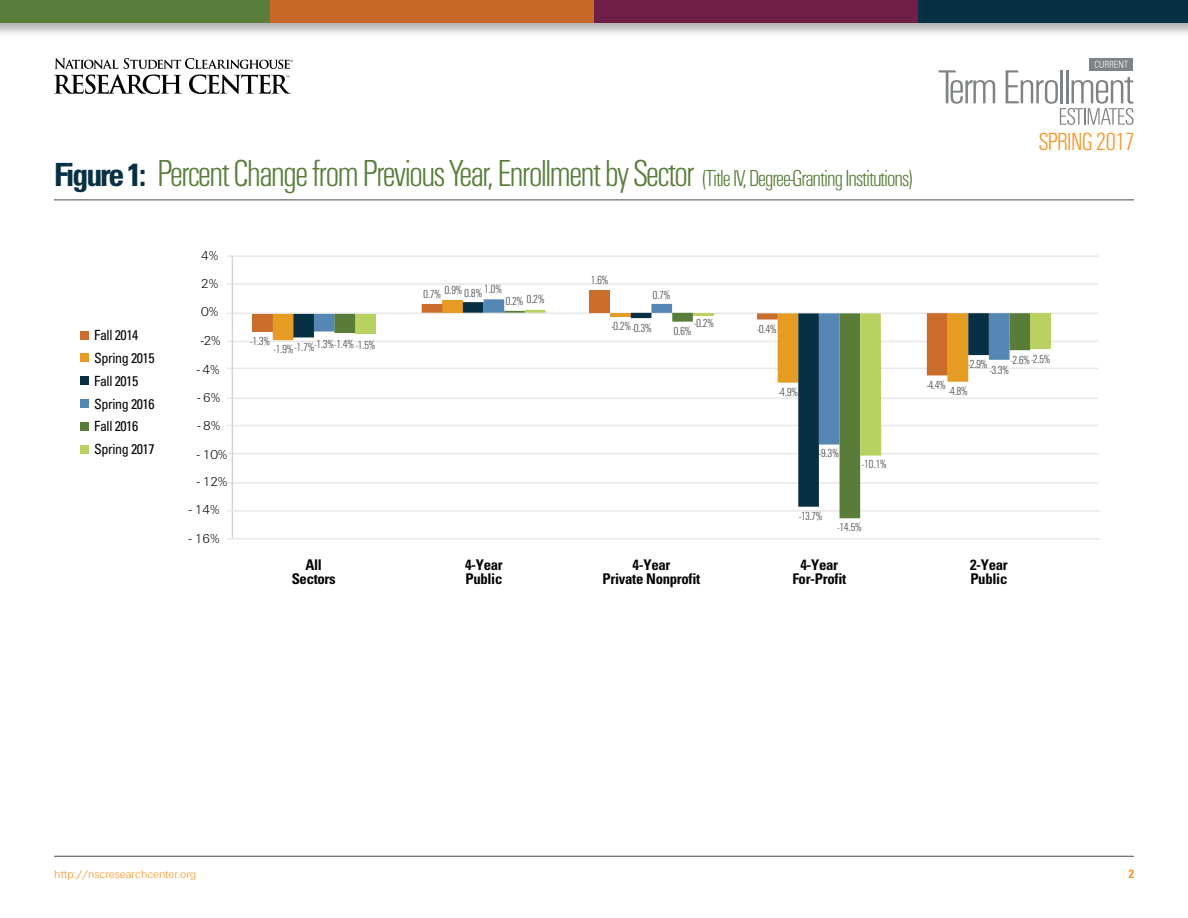
<style>
.page{position:relative;width:1188px;height:918px;background:#fff}
.page>*{position:absolute;margin:0;border:0;box-sizing:border-box;transform-origin:0 0}
.t1{font:39px "Univers Light Cond DTC";letter-spacing:-.07em;color:#597d3a}
.t2{font:25.65px "Univers Light Cond DTC";letter-spacing:-.05em;color:#f79320}
.t3{font:700 condensed 14.7px/14.7px "Univers";letter-spacing:-.02em;color:#050504;text-align:center}
.t4{font:condensed 14.1px/22.8px "Univers";letter-spacing:-.03em;color:#050504}
.t5{font:13.35px/28.7px "Univers Light DTC";letter-spacing:-.03em;color:#050504}
.t6{font:12px "Univers Light Cond DTC";color:#414042}
.t7{font:12px "Univers Light DTC";color:#f79320}
.t8{font:700 condensed 12px "Univers";color:#f79320}
.s1{font-family:"Univers";font-weight:700;font-stretch:condensed;font-size:31.95px;color:#063043}
.s2{font-size:24px}
</style>
<div class="page">
<hr style="left:54px;top:856px;width:1080px;height:1px;background:#4a4a4c">
<svg style="left:54px;top:58px;width:239px;height:36px"></svg>
<div style="left:0;top:0;width:270px;height:23px;background:#597d3a"></div>
<div style="left:270px;top:0;width:324px;height:23px;background:#c76728"></div>
<div style="left:594px;top:0;width:324px;height:23px;background:#6f1f46"></div>
<div style="left:918px;top:0;width:270px;height:23px;background:#063043"></div>
<hr style="left:54px;top:200px;width:1080px;height:1px;background:#4a4a4c">
<svg style="left:939px;top:70px;width:56px;height:34px"></svg>
<svg style="left:1089px;top:58px;width:44px;height:3px"></svg>
<svg style="left:1006px;top:61px;width:127px;height:64px"></svg>
<hr style="left:227px;top:341px;width:871px;height:1px;background:#e8e8e9">
<hr style="left:227px;top:255px;width:871px;height:2px;background:#e8e8e9">
<hr style="left:227px;top:283px;width:871px;height:2px;background:#e8e8e9">
<hr style="left:227px;top:368px;width:871px;height:1px;background:#e8e8e9">
<hr style="left:227px;top:398px;width:871px;height:1px;background:#e8e8e9">
<hr style="left:227px;top:313px;width:871px;height:1px;background:#e8e8e9">
<hr style="left:227px;top:453px;width:871px;height:1px;background:#e8e8e9">
<hr style="left:227px;top:425px;width:871px;height:1px;background:#e8e8e9">
<hr style="left:227px;top:482px;width:871px;height:2px;background:#e8e8e9">
<hr style="left:232px;top:256px;width:1px;height:283px;background:#d1d2d3">
<hr style="left:227px;top:510px;width:874px;height:2px;background:#e8e8e9">
<hr style="left:227px;top:538px;width:874px;height:2px;background:#e8e8e9">
<div style="left:252px;top:314px;width:20px;height:18px;background:#cb6c2a"></div>
<div style="left:355px;top:314px;width:21px;height:20px;background:#b9d160"></div>
<svg style="left:273px;top:314px;width:82px;height:26px"></svg>
<svg style="left:757px;top:313px;width:124px;height:205px"></svg>
<div style="left:1030px;top:313px;width:21px;height:36px;background:#b9d160"></div>
<svg style="left:927px;top:313px;width:103px;height:69px"></svg>
<div style="left:442px;top:301px;width:21px;height:12px;background:#e69b22"></div>
<svg style="left:463px;top:299px;width:83px;height:14px"></svg>
<svg style="left:422px;top:304px;width:20px;height:9px"></svg>
<hr style="left:610px;top:313px;width:21px;height:3px;background:#e69b22">
<svg style="left:631px;top:304px;width:62px;height:18px"></svg>
<div style="left:589px;top:290px;width:21px;height:23px;background:#cb6c2a"></div>
<hr style="left:693px;top:313px;width:21px;height:3px;background:#b9d160">
<div style="left:81px;top:354px;width:8px;height:8px;background:#e69b22"></div>
<div style="left:81px;top:377px;width:8px;height:8px;background:#083043"></div>
<div style="left:81px;top:400px;width:8px;height:8px;background:#5487b4"></div>
<div style="left:81px;top:422px;width:8px;height:9px;background:#597c39"></div>
<div style="left:81px;top:445px;width:8px;height:8px;background:#b9d160"></div>
<div style="left:81px;top:331px;width:8px;height:8px;background:#cb6c2a"></div>
<h1 class="t1" style="left:54px;top:153px;width:861px"><span class="s1">Figure 1:</span> Percent Change from Previous Year, Enrollment by Sector <span class="s2">(Title IV, Degree-Granting Institutions)</span></h1>
<h2 class="t2" style="left:1038px;top:128px;width:98px">SPRING 2017</h2>
<p class="t4" style="left:94px;top:323px;width:46px">Fall 2014</p>
<p class="t4" style="left:94px;top:346px;width:62px">Spring 2015<br>Fall 2015<br>Spring 2016<br>Fall 2016<br>Spring 2017</p>
<p class="t5" style="left:201px;top:241px;width:19px">4%</p>
<p class="t5" style="left:201px;top:269px;width:19px">2%</p>
<p class="t5" style="left:201px;top:297px;width:19px">0%</p>
<p class="t5" style="left:201px;top:326px;width:22px">-2%</p>
<p class="t5" style="left:197px;top:355px;width:24px">-4%</p>
<p class="t5" style="left:197px;top:383px;width:24px">-6% -8%</p>
<p class="t5" style="left:197px;top:440px;width:32px">- 10%</p>
<p class="t5" style="left:197px;top:468px;width:32px">- 12%</p>
<p class="t5" style="left:189px;top:495px;width:32px">- 14%</p>
<p class="t5" style="left:189px;top:524px;width:32px">- 16%</p>
<p class="t6" style="left:251px;top:334px;width:21px">-1.3%</p>
<p class="t6" style="left:315px;top:337px;width:62px">-1.3%-1.4% -1.5%</p>
<p class="t6" style="left:295px;top:341px;width:21px">-1.7%</p>
<p class="t6" style="left:274px;top:343px;width:21px">-1.9%</p>
<p class="t3" style="left:292px;top:557px;width:46px">All<br>Sectors</p>
<p class="t6" style="left:423px;top:285px;width:80px">0.7% 0.9% 0.8% 1.0%</p>
<p class="t6" style="left:505px;top:294px;width:41px">0.2% 0.2%</p>
<p class="t6" style="left:590px;top:274px;width:19px">1.6%</p>
<p class="t6" style="left:652px;top:288px;width:19px">0.7%</p>
<p class="t6" style="left:611px;top:321px;width:42px">-0.2%-0.3%</p>
<p class="t6" style="left:694px;top:317px;width:21px">-0.2%</p>
<p class="t6" style="left:673px;top:325px;width:19px">0.6%</p>
<p class="t3" style="left:465px;top:557px;width:39px;text-align:left">4-Year<br>Public</p>
<p class="t3" style="left:603px;top:557px;width:99px">4-Year<br>Private Nonprofit</p>
<p class="t6" style="left:757px;top:323px;width:21px">-0.4%</p>
<p class="t6" style="left:779px;top:386px;width:21px">-4.9%</p>
<p class="t6" style="left:819px;top:447px;width:21px">-9.3%</p>
<p class="t6" style="left:799px;top:510px;width:24px">-13.7%</p>
<p class="t6" style="left:862px;top:458px;width:26px">-10.1%</p>
<p class="t6" style="left:837px;top:521px;width:26px">-14.5%</p>
<p class="t3" style="left:792px;top:557px;width:55px">4-Year<br>For-Profit</p>
<p class="t6" style="left:1011px;top:353px;width:41px">-2.6% -2.5%</p>
<p class="t6" style="left:968px;top:361px;width:42px">-2.9% -3.3%</p>
<p class="t6" style="left:927px;top:379px;width:20px">-4.4%</p>
<p class="t6" style="left:949px;top:385px;width:20px">-4.8%</p>
<p class="t3" style="left:970px;top:557px;width:39px;text-align:left">2-Year<br>Public</p>
<p class="t7" style="left:54px;top:868px;width:144px">http://nscresearchcenter.org</p>
<p class="t8" style="left:1129px;top:866px;width:7px">2</p>
</div>
